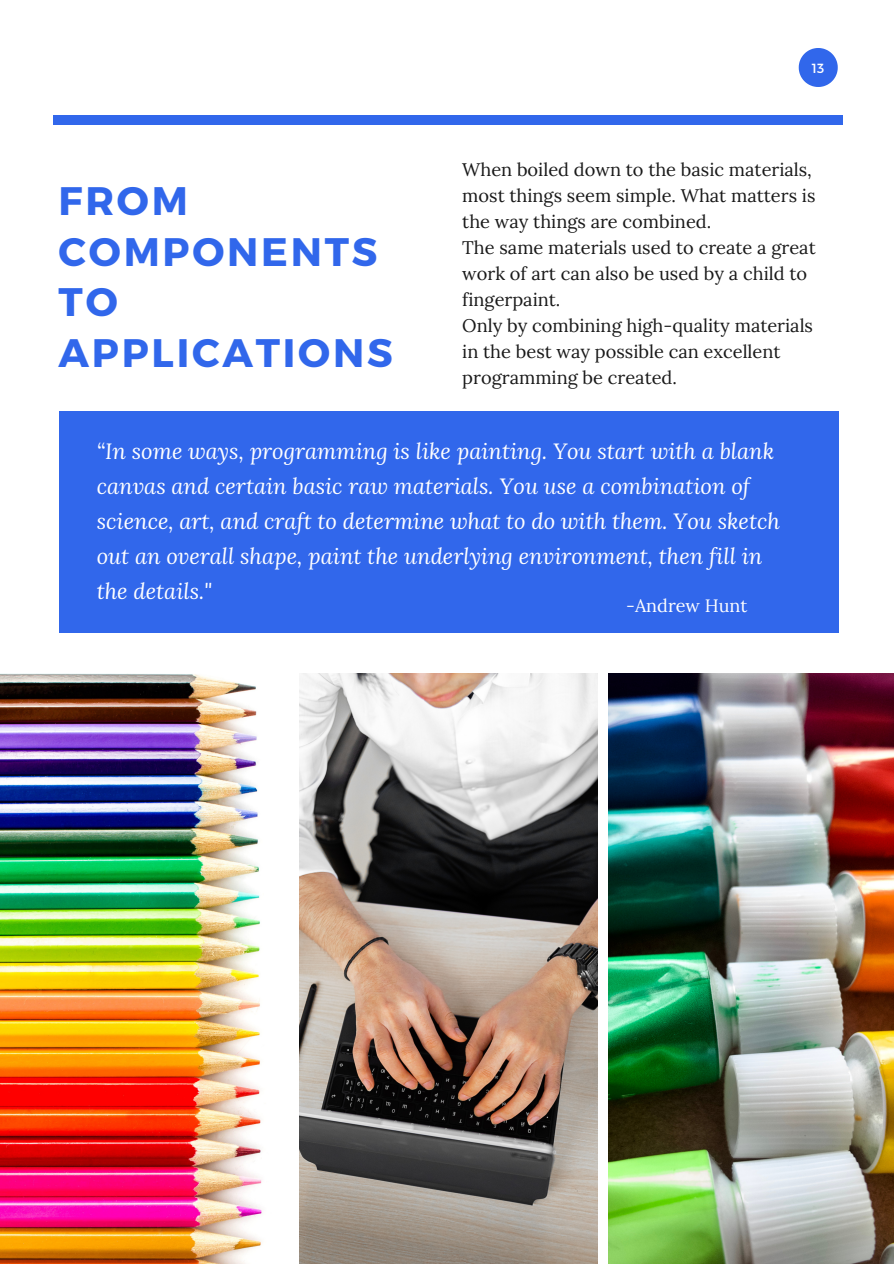
<style>
.page{position:relative;width:894px;height:1264px;background:#fff}
.page>*{position:absolute;margin:0;border:0;box-sizing:border-box;transform-origin:0 0}
.t1{font:700 39.75px/50.7px "Montserrat";letter-spacing:.07em;color:#3167eb}
.t2{font:italic 22.05px/35px "Lora";color:#fff}
.t3{font:18.15px/26px "Lora";color:#191919}
.t4{font:18px "Lora";color:#fff}
.t5{font:13.2px "Montserrat";color:#fff}
</style>
<div class="page">
<div style="left:53px;top:115px;width:790px;height:9px;background:#3167eb"></div>
<svg style="left:798px;top:48px;width:39px;height:39px"></svg>
<img style="left:300px;top:673px;width:297px;height:590px">
<img style="left:0;top:673px;width:262px;height:590px">
<img style="left:608px;top:673px;width:285px;height:590px">
<div style="left:59px;top:411px;width:779px;height:221px;background:#3167eb"></div>
<p class="t1" style="left:59px;top:174px;width:335px">FROM<br>COMPONENTS<br>TO<br>APPLICATIONS</p>
<p class="t5" style="left:811px;top:60px;width:14px">13</p>
<p class="t3" style="left:462px;top:157px;width:354px">When boiled down to the basic materials, most things seem simple. What matters is the way things are combined.</p>
<p class="t3" style="left:462px;top:234px;width:355px">The same materials used to create a great work of art can also be used by a child to fingerpaint.</p>
<p class="t3" style="left:462px;top:312px;width:352px">Only by combining high-quality materials in the best way possible can excellent programming be created.</p>
<p class="t2" style="left:97px;top:433px;width:684px">“In some ways, programming is like painting. You start with a blank canvas and certain basic raw materials. You use a combination of science, art, and craft to determine what to do with them. You sketch out an overall shape, paint the underlying environment, then fill in the details."</p>
<p class="t4" style="left:626px;top:594px;width:123px">-Andrew Hunt</p>
</div>
